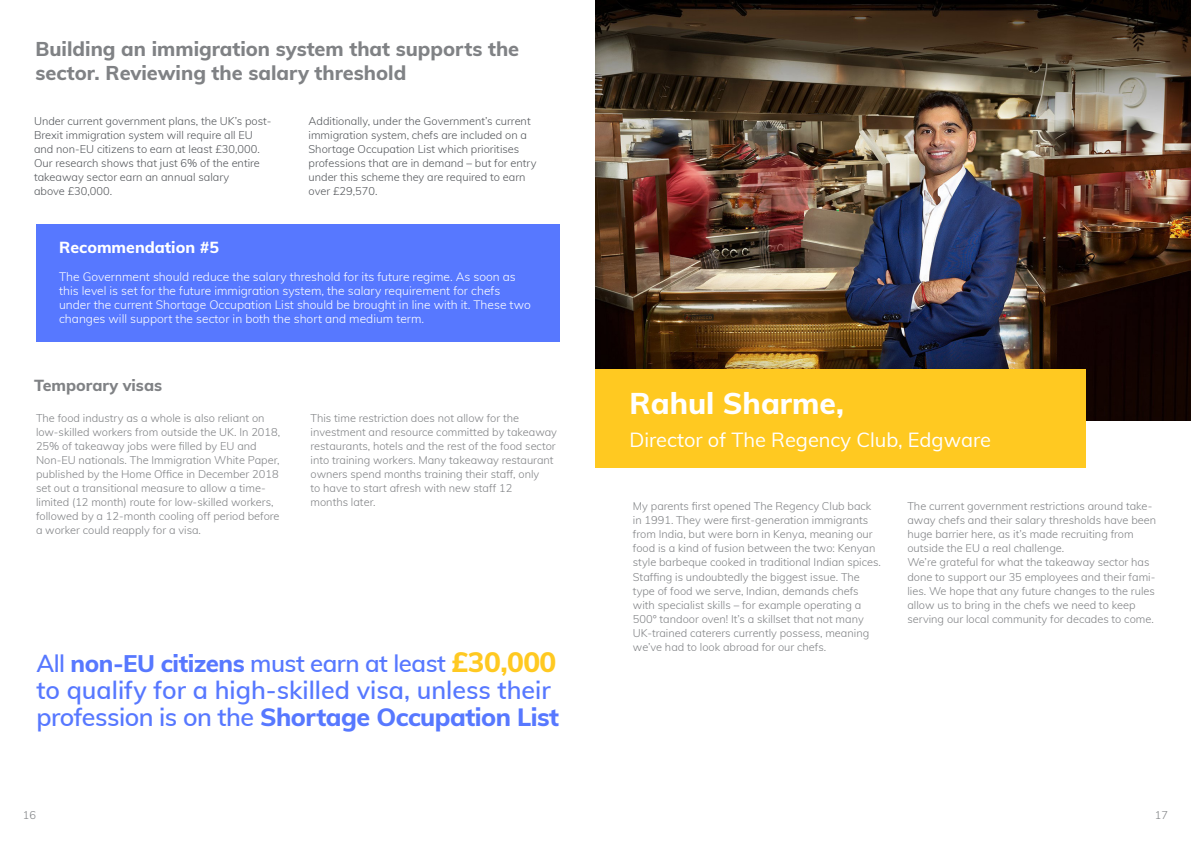
<style>
.page{position:relative;width:1191px;height:842px;background:#fff}
.page>*{position:absolute;margin:0;border:0;box-sizing:border-box;transform-origin:0 0}
.Headline{font:800 30px "Muli";color:#fff}
.t1{font:600 25px/27px "Muli";color:#5778ff}
.t2{font:600 24px "Muli";letter-spacing:-.02em;color:#5778ff}
.t3{font:800 20px/24px "Muli";color:#808285}
.t4{font:20px "Muli";color:#fff}
.t5{font:800 16px "Muli";color:#fff}
.t6{font:800 16px "Muli";color:#808285}
.t7{font:300 12px/14px "Muli";color:#fff}
.t8{font:300 11px/14px "Muli";color:#808285}
.List_Paragraph{font:300 11px/14px "Muli";color:#53565a}
.s1{font-weight:800}
.s2{font-weight:800;font-size:28px;color:#ffc921}
</style>
<div class="page">
<img style="left:595px;top:0;width:596px;height:421px">
<div style="left:36px;top:224px;width:523px;height:118px;background:#5778ff"></div>
<div style="left:595px;top:369px;width:491px;height:99px;background:#ffc921"></div>
<p class="t3" style="left:36px;top:36px;width:485px">Building an immigration system that supports the sector. Reviewing the salary threshold</p>
<p class="List_Paragraph" style="left:34px;top:113px;width:239px">Under current government plans, the UK’s post-Brexit immigration system will require all EU and non-EU citizens to earn at least £30,000.<br>Our research shows that just 6% of the entire takeaway sector earn an annual salary<br>above £30,000.</p>
<p class="List_Paragraph" style="left:308px;top:113px;width:229px">Additionally, under the Government’s current immigration system, chefs are included on a Shortage Occupation List which prioritises professions that are in demand – but for entry under this scheme they are required to earn over £29,570.</p>
<p class="t5" style="left:59px;top:235px;width:161px">Recommendation #5</p>
<p class="t7" style="left:59px;top:269px;width:473px">The Government should reduce the salary threshold for its future regime. As soon as this level is set for the future immigration system, the salary requirement for chefs under the current Shortage Occupation List should be brought in line with it. These two changes will support the sector in both the short and medium term.</p>
<p class="t6" style="left:34px;top:373px;width:130px">Temporary visas</p>
<p class="t8" style="left:36px;top:411px;width:246px">The food industry as a whole is also reliant on low-skilled workers from outside the UK. In 2018, 25% of takeaway jobs were filled by EU and Non-EU nationals. The Immigration White Paper, published by the Home Office in December 2018 set out a transitional measure to allow a time&shy;limited (12 month) route for low-skilled workers, followed by a 12-month cooling off period before a worker could reapply for a visa.</p>
<p class="t8" style="left:310px;top:411px;width:248px">This time restriction does not allow for the investment and resource committed by takeaway restaurants, hotels and the rest of the food sector into training workers. Many takeaway restaurant owners spend months training their staff, only<br>to have to start afresh with new staff 12<br>months later.</p>
<p class="t2" style="left:36px;top:646px;width:521px">All <span class="s1">non-EU citizens</span> must earn at least <span class="s2">£30,000</span></p>
<p class="t1" style="left:36px;top:675px;width:524px">to qualify for a high-skilled visa, unless their profession is on the <span class="s1">Shortage Occupation List</span></p>
<p class="Headline" style="left:629px;top:381px;width:216px">Rahul Sharme,</p>
<p class="t4" style="left:629px;top:425px;width:363px">Director of The Regency Club, Edgware</p>
<p class="t8" style="left:633px;top:499px;width:250px">My parents first opened The Regency Club back in 1991. They were first-generation immigrants from India, but were born in Kenya, meaning our food is a kind of fusion between the two: Kenyan style barbeque cooked in traditional Indian spices.</p>
<p class="t8" style="left:633px;top:569px;width:238px">Staffing is undoubtedly the biggest issue. The type of food we serve, Indian, demands chefs with specialist skills – for example operating a 500° tandoor oven! It’s a skillset that not many UK-trained caterers currently possess, meaning we’ve had to look abroad for our chefs.</p>
<p class="t8" style="left:907px;top:499px;width:250px">The current government restrictions around take&shy;away chefs and their salary thresholds have been huge barrier here, as it’s made recruiting from outside the EU a real challenge.</p>
<p class="t8" style="left:907px;top:555px;width:249px">We’re grateful for what the takeaway sector has done to support our 35 employees and their fami&shy;lies. We hope that any future changes to the rules allow us to bring in the chefs we need to keep serving our local community for decades to come.</p>
<p class="t8" style="left:23px;top:808px;width:15px">16</p>
<p class="t8" style="left:1155px;top:808px;width:15px">17</p>
</div>
